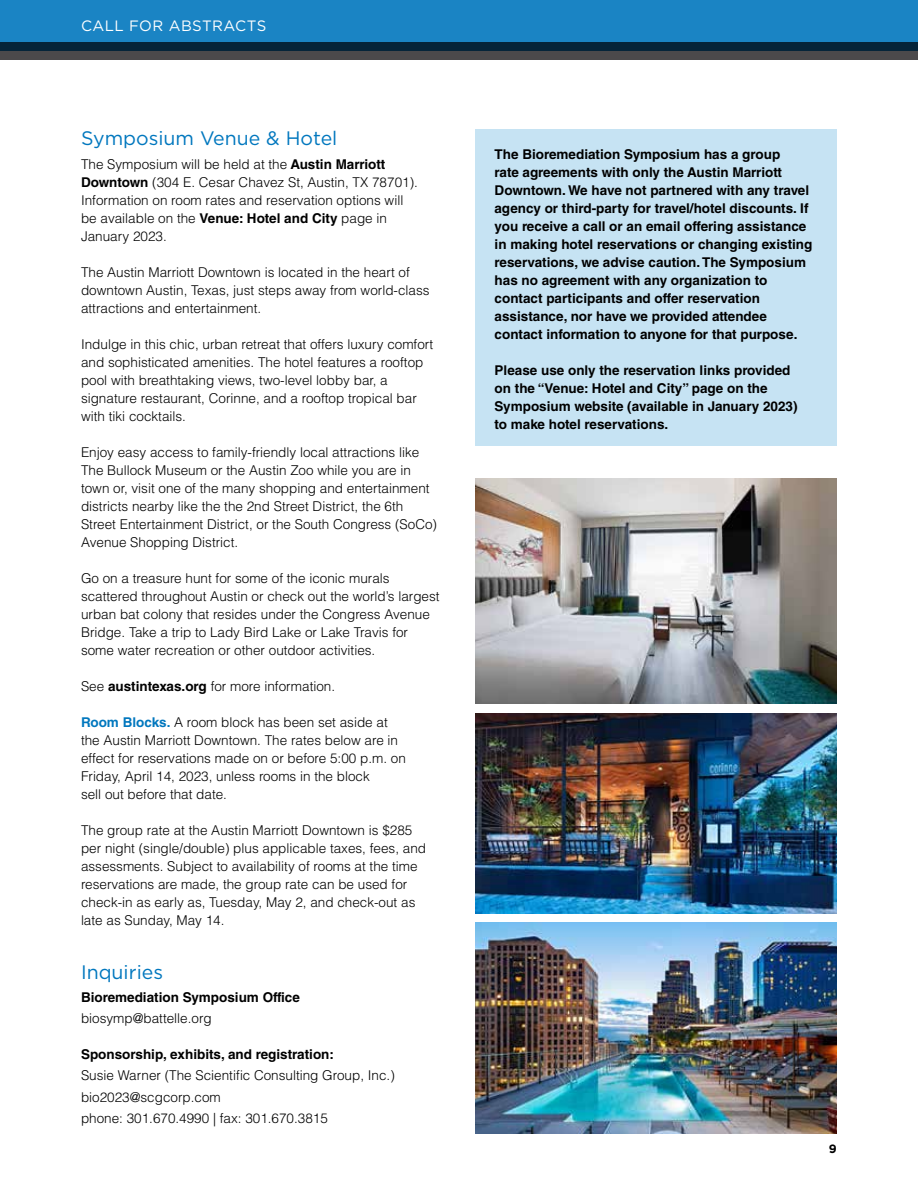
<style>
.page{position:relative;width:918px;height:1188px;background:#fff}
.page>*{position:absolute;margin:0;border:0;box-sizing:border-box;transform-origin:0 0}
.t1{font:19.5px "Gotham";color:#0077be}
.t2{font:15px "Gotham";letter-spacing:.03em;color:#fff}
.t3{font:300 13.5px/18px "Helvetica LT Std";color:#000}
.t4{font:700 13.5px/18px "Helvetica LT Std";color:#000}
.t5{font:700 12px "Gotham";color:#000}
.s1{font-weight:700}
.s2{font-weight:700;color:#0077be}
</style>
<div class="page">
<div style="left:475px;top:130px;width:362px;height:316px;background:#c6e3f3"></div>
<div style="left:0;top:0;width:918px;height:51px;background:#1a84c4"></div>
<svg style="left:0;top:42px;width:918px;height:18px;background:#273641"></svg>
<img style="left:475px;top:478px;width:362px;height:226px">
<img style="left:475px;top:922px;width:362px;height:212px">
<img style="left:475px;top:713px;width:362px;height:201px">
<p class="t2" style="left:81px;top:16px;width:187px">CALL FOR ABSTRACTS</p>
<h1 class="t1" style="left:81px;top:126px;width:258px">Symposium Venue &amp; Hotel</h1>
<p class="t3" style="left:81px;top:155px;width:338px">The Symposium will be held at the <span class="s1">Austin Marriott Downtown</span> (304 E. Cesar Chavez St, Austin, TX 78701).<br>Information on room rates and reservation options will be available on the <span class="s1">Venue: Hotel and City</span> page in January 2023.</p>
<p class="t3" style="left:81px;top:263px;width:350px">The Austin Marriott Downtown is located in the heart of downtown Austin, Texas, just steps away from world-class attractions and entertainment.</p>
<p class="t3" style="left:81px;top:335px;width:354px">Indulge in this chic, urban retreat that offers luxury comfort and sophisticated amenities. The hotel features a rooftop pool with breathtaking views, two-level lobby bar, a signature restaurant, Corinne, and a rooftop tropical bar with tiki cocktails.</p>
<p class="t3" style="left:81px;top:443px;width:358px">Enjoy easy access to family-friendly local attractions like The Bullock Museum or the Austin Zoo while you are in town or, visit one of the many shopping and entertainment districts nearby like the the 2nd Street District, the 6th Street Entertainment District, or the South Congress (SoCo)<br>Avenue Shopping District.</p>
<p class="t3" style="left:81px;top:569px;width:360px">Go on a treasure hunt for some of the iconic murals scattered throughout Austin or check out the world’s largest urban bat colony that resides under the Congress Avenue Bridge. Take a trip to Lady Bird Lake or Lake Travis for some water recreation or other outdoor activities.</p>
<p class="t3" style="left:81px;top:677px;width:256px">See <span class="s1">austintexas.org</span> for more information.</p>
<p class="t3" style="left:81px;top:713px;width:326px"><span class="s2">Room Blocks.</span> A room block has been set aside at the Austin Marriott Downtown. The rates below are in effect for reservations made on or before 5:00 p.m. on Friday, April 14, 2023, unless rooms in the block<br>sell out before that date.</p>
<p class="t3" style="left:81px;top:821px;width:347px">The group rate at the Austin Marriott Downtown is $285 per night (single/double) plus applicable taxes, fees, and assessments. Subject to availability of rooms at the time reservations are made, the group rate can be used for check-in as early as, Tuesday, May 2, and check-out as late as Sunday, May 14.</p>
<h1 class="t1" style="left:81px;top:959px;width:84px">Inquiries</h1>
<p class="t4" style="left:81px;top:988px;width:220px">Bioremediation Symposium Office</p>
<p class="t3" style="left:81px;top:1009px;width:132px">biosymp@battelle.org</p>
<p class="t4" style="left:81px;top:1045px;width:255px">Sponsorship, exhibits, and registration:</p>
<p class="t3" style="left:81px;top:1065px;width:315px;line-height:21.3px">Susie Warner (The Scientific Consulting Group, Inc.) bio2023@scgcorp.com<br>phone: 301.670.4990 | fax: 301.670.3815</p>
<p class="t4" style="left:495px;top:145px;width:319px">The Bioremediation Symposium has a group<br>rate agreements with only the Austin Marriott Downtown. We have not partnered with any travel agency or third-party for travel/hotel discounts. If you receive a call or an email offering assistance in making hotel reservations or changing existing reservations, we advise caution. The Symposium has no agreement with any organization to contact participants and offer reservation assistance, nor have we provided attendee contact information to anyone for that purpose.</p>
<p class="t4" style="left:495px;top:361px;width:304px">Please use only the reservation links provided on the “Venue: Hotel and City” page on the Symposium website (available in January 2023) to make hotel reservations.</p>
<p class="t5" style="left:829px;top:1140px;width:9px">9</p>
</div>
